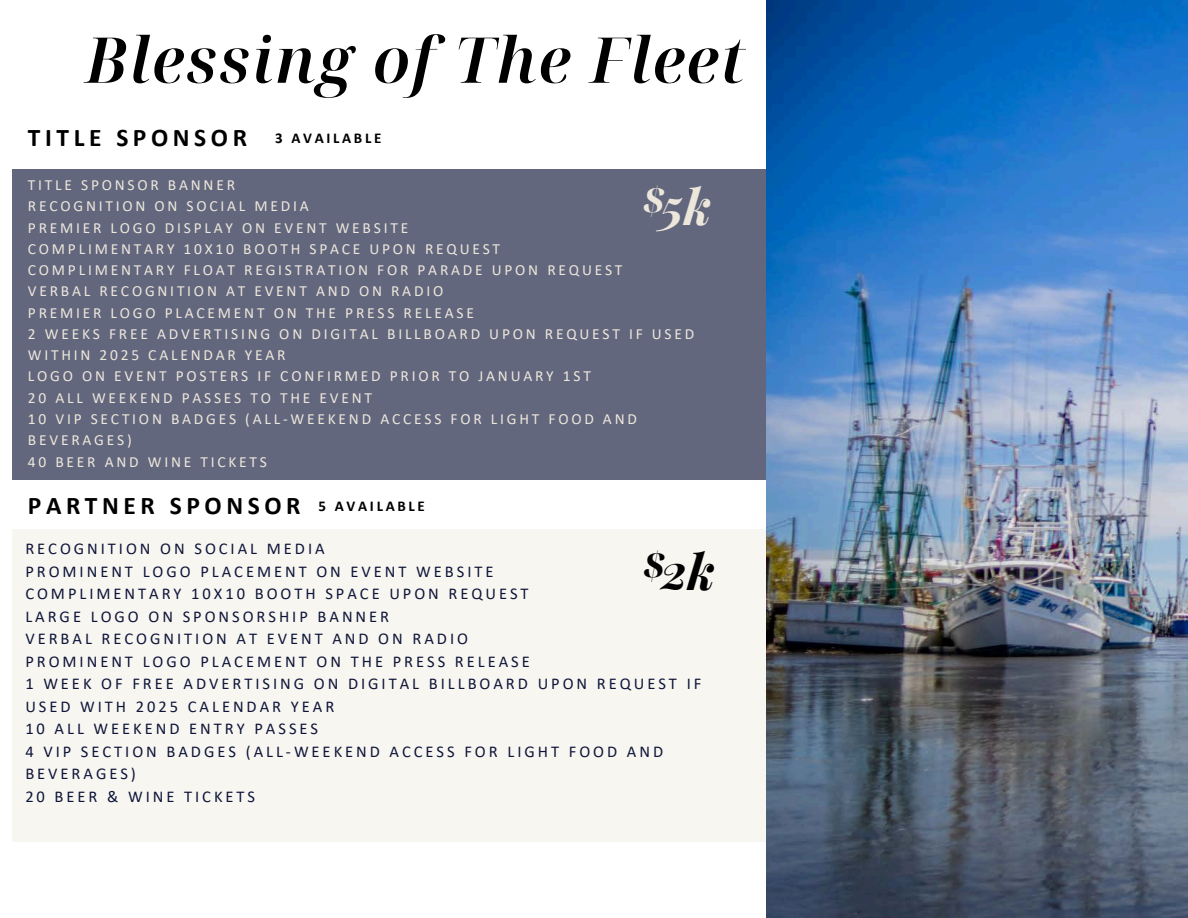
<style>
.page{position:relative;width:1188px;height:918px;background:#fff}
.page>*{position:absolute;margin:0;border:0;box-sizing:border-box;transform-origin:0 0}
.t1{font:italic 600 63.15px "Noto Serif Display";letter-spacing:.03em;color:#000}
.t2{font:italic 700 49.5px "Playfair Display";color:#ede7db}
.t3{font:italic 700 49.5px "Playfair Display";color:#000}
.t4{font:italic 800 37.65px "Noto Serif Display";color:#ede7db}
.t5{font:italic 800 37.65px "Noto Serif Display";color:#000}
.t6{font:700 25.5px "Calibri";letter-spacing:.18em;color:#000}
.t7{font:16.5px/22.5px "Calibri";letter-spacing:.18em;color:#0e1539}
.t8{font:15.45px/21.3px "Calibri";letter-spacing:.18em;color:#ede7db}
.t9{font:700 15px "Calibri";letter-spacing:.18em;color:#000}
</style>
<div class="page">
<div style="left:12px;top:530px;width:794px;height:312px;background:#f8f6f1"></div>
<div style="left:12px;top:169px;width:816px;height:311px;background:#63677e"></div>
<img style="left:766px;top:0;width:422px;height:918px">
<p class="t1" style="left:85px;top:15px;width:662px">Blessing of The Fleet</p>
<p class="t6" style="left:28px;top:127px;width:221px">TITLE SPONSOR</p>
<p class="t9" style="left:275px;top:132px;width:108px">3 AVAILABLE</p>
<p class="t8" style="left:28px;top:176px;width:209px">TITLE SPONSOR BANNER</p>
<p class="t8" style="left:28px;top:197px;width:282px">RECOGNITION ON SOCIAL MEDIA</p>
<p class="t8" style="left:28px;top:218px;width:382px">PREMIER LOGO DISPLAY ON EVENT WEBSITE</p>
<p class="t8" style="left:28px;top:239px;width:474px">COMPLIMENTARY 10X10 BOOTH SPACE UPON REQUEST</p>
<p class="t8" style="left:28px;top:261px;width:596px">COMPLIMENTARY FLOAT REGISTRATION FOR PARADE UPON REQUEST</p>
<p class="t8" style="left:28px;top:282px;width:417px">VERBAL RECOGNITION AT EVENT AND ON RADIO</p>
<h2 class="t8" style="left:28px;top:303px;width:448px">PREMIER LOGO PLACEMENT ON THE PRESS RELEASE</h2>
<h3 class="t8" style="left:28px;top:324px;width:668px">2 WEEKS FREE ADVERTISING ON DIGITAL BILLBOARD UPON REQUEST IF USED<br>WITHIN 2025 CALENDAR YEAR</h3>
<h4 class="t8" style="left:28px;top:367px;width:565px">LOGO ON EVENT POSTERS IF CONFIRMED PRIOR TO JANUARY 1ST</h4>
<p class="t8" style="left:28px;top:388px;width:346px">20 ALL WEEKEND PASSES TO THE EVENT</p>
<p class="t8" style="left:28px;top:410px;width:611px">10 VIP SECTION BADGES (ALL-WEEKEND ACCESS FOR LIGHT FOOD AND<br>BEVERAGES)</p>
<p class="t8" style="left:28px;top:452px;width:241px">40 BEER AND WINE TICKETS</p>
<p class="t4" style="left:643px;top:174px;width:23px">$</p>
<p class="t2" style="left:660px;top:172px;width:52px">5k</p>
<p class="t6" style="left:28px;top:495px;width:274px">PARTNER SPONSOR</p>
<h2 class="t9" style="left:319px;top:500px;width:108px">5 AVAILABLE</h2>
<h1 class="t7" style="left:25px;top:539px;width:301px">RECOGNITION ON SOCIAL MEDIA</h1>
<h3 class="t7" style="left:25px;top:561px;width:470px">PROMINENT LOGO PLACEMENT ON EVENT WEBSITE</h3>
<h4 class="t7" style="left:25px;top:584px;width:505px">COMPLIMENTARY 10X10 BOOTH SPACE UPON REQUEST</h4>
<p class="t7" style="left:25px;top:606px;width:365px">LARGE LOGO ON SPONSORSHIP BANNER</p>
<p class="t7" style="left:25px;top:629px;width:444px">VERBAL RECOGNITION AT EVENT AND ON RADIO</p>
<p class="t7" style="left:25px;top:651px;width:506px">PROMINENT LOGO PLACEMENT ON THE PRESS RELEASE</p>
<p class="t7" style="left:25px;top:674px;width:678px">1 WEEK OF FREE ADVERTISING ON DIGITAL BILLBOARD UPON REQUEST IF<br>USED WITH 2025 CALENDAR YEAR</p>
<p class="t7" style="left:25px;top:719px;width:294px">10 ALL WEEKEND ENTRY PASSES</p>
<p class="t7" style="left:25px;top:741px;width:639px">4 VIP SECTION BADGES (ALL-WEEKEND ACCESS FOR LIGHT FOOD AND<br>BEVERAGES)</p>
<p class="t7" style="left:25px;top:786px;width:231px">20 BEER &amp; WINE TICKETS</p>
<p class="t5" style="left:644px;top:539px;width:23px">$</p>
<p class="t3" style="left:661px;top:536px;width:55px">2k</p>
</div>
